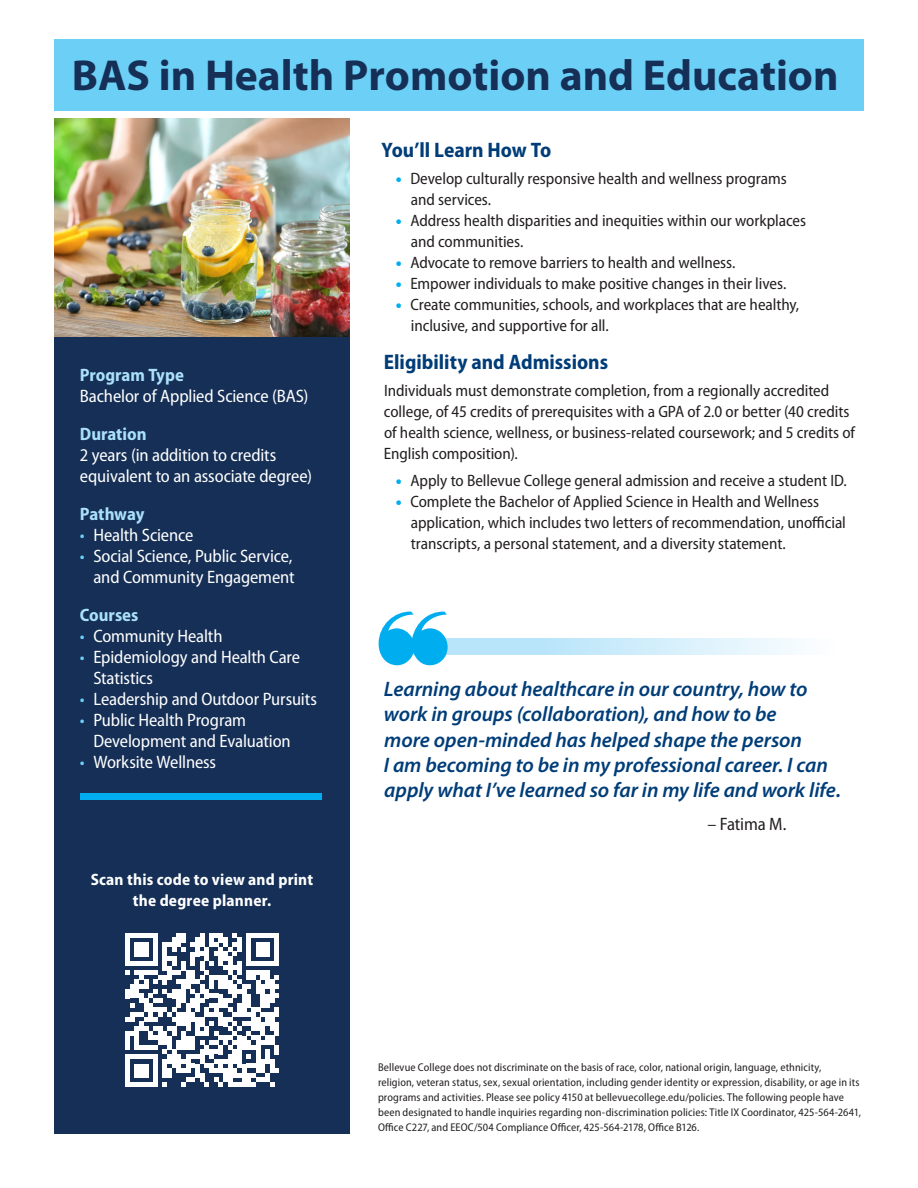
<style>
.page{position:relative;width:918px;height:1188px;background:#fff}
.page>*{position:absolute;margin:0;border:0;box-sizing:border-box;transform-origin:0 0}
.backhead_DEGREE{font:700 43.5px "Myriad Pro";color:#152f56}
.back_QUOTE{font:italic 600 21px/25.2px "Myriad Pro";letter-spacing:-.005em;color:#003d78}
.body_SUBHEAD{font:700 semi-condensed 21px "Myriad Pro";color:#003d78}
.back_side_TEXT{font:semi-condensed 18px/21px "Myriad Pro";letter-spacing:-.01em;color:#fff}
.back_side_SUBHEAD{font:700 semi-condensed 18px "Myriad Pro";color:#aae0f9}
.back_QUOTE_NAME{font:semi-condensed 18px "Myriad Pro";letter-spacing:-.01em;color:#231f20}
.body_TEXT2BULLET{font:semi-condensed 16.5px/21px "Myriad Pro";letter-spacing:-.005em;color:#231f20}
.t1{font:700 semi-condensed 16.5px/21px "Myriad Pro";letter-spacing:.01em;color:#fff;text-align:center}
.back_LEGAL{font:semi-condensed 11.25px/15px "Myriad Pro";letter-spacing:.01em;color:#231f20}
.s1{color:#6bcff6}
.s2{font-weight:900;font-stretch:normal;color:#00aeef}
</style>
<div class="page">
<div style="left:54px;top:119px;width:296px;height:1015px;background:#152f56"></div>
<div style="left:80px;top:794px;width:242px;height:6px;background:#00aeef"></div>
<div style="left:54px;top:39px;width:810px;height:71px;background:#6bcff6"></div>
<svg style="left:125px;top:933px;width:154px;height:154px"></svg>
<img style="left:54px;top:119px;width:296px;height:218px">
<svg style="left:448px;top:638px;width:348px;height:16px;background:#ceecfb"></svg>
<svg style="left:379px;top:611px;width:69px;height:54px"></svg>
<p class="backhead_DEGREE" style="left:72px;top:51px;width:768px">BAS in Health Promotion and Education</p>
<p class="back_side_SUBHEAD" style="left:80px;top:365px;width:106px">Program Type</p>
<p class="back_side_TEXT" style="left:80px;top:386px;width:230px">Bachelor of Applied Science (BAS)</p>
<p class="back_side_SUBHEAD" style="left:80px;top:424px;width:68px">Duration</p>
<p class="back_side_TEXT" style="left:80px;top:445px;width:234px">2 years (in addition to credits equivalent to an associate degree)</p>
<p class="back_side_SUBHEAD" style="left:80px;top:504px;width:66px">Pathway</p>
<p class="back_side_TEXT" style="left:80px;top:525px;width:115px"><span class="s1">•</span> Health Science</p>
<p class="back_side_TEXT" style="left:80px;top:546px;width:216px;text-align:right"><span class="s1">•</span> Social Science, Public Service, and Community Engagement</p>
<p class="back_side_SUBHEAD" style="left:80px;top:605px;width:60px">Courses</p>
<p class="back_side_TEXT" style="left:80px;top:626px;width:144px"><span class="s1">•</span> Community Health</p>
<p class="back_side_TEXT" style="left:93px;top:647px;width:208px;text-indent:-14px"><span class="s1">•</span> Epidemiology and Health Care<br>Statistics</p>
<p class="back_side_TEXT" style="left:80px;top:689px;width:239px"><span class="s1">•</span> Leadership and Outdoor Pursuits</p>
<p class="back_side_TEXT" style="left:93px;top:710px;width:199px;text-indent:-14px"><span class="s1">•</span> Public Health Program<br>Development and Evaluation</p>
<p class="back_side_TEXT" style="left:80px;top:752px;width:138px"><span class="s1">•</span> Worksite Wellness</p>
<p class="t1" style="left:91px;top:869px;width:224px">Scan this code to view and print the degree planner.</p>
<p class="body_SUBHEAD" style="left:382px;top:138px;width:171px">You’ll Learn How To</p>
<p class="body_TEXT2BULLET" style="left:411px;top:168px;width:378px;text-indent:-15px"><span class="s2">•</span> Develop culturally responsive health and wellness programs and services.</p>
<p class="body_TEXT2BULLET" style="left:411px;top:210px;width:397px;text-indent:-15px"><span class="s2">•</span> Address health disparities and inequities within our workplaces and communities.</p>
<p class="body_TEXT2BULLET" style="left:396px;top:252px;width:341px"><span class="s2">•</span> Advocate to remove barriers to health and wellness.</p>
<p class="body_TEXT2BULLET" style="left:396px;top:273px;width:392px"><span class="s2">•</span> Empower individuals to make positive changes in their lives.</p>
<p class="body_TEXT2BULLET" style="left:411px;top:294px;width:390px;text-indent:-15px"><span class="s2">•</span> Create communities, schools, and workplaces that are healthy, inclusive, and supportive for all.</p>
<p class="body_SUBHEAD" style="left:384px;top:351px;width:226px">Eligibility and Admissions</p>
<p class="body_TEXT2BULLET" style="left:384px;top:381px;width:473px">Individuals must demonstrate completion, from a regionally accredited college, of 45 credits of prerequisites with a GPA of 2.0 or better (40 credits of health science, wellness, or business-related coursework; and 5 credits of English composition).</p>
<p class="body_TEXT2BULLET" style="left:396px;top:471px;width:453px"><span class="s2">•</span> Apply to Bellevue College general admission and receive a student ID.</p>
<p class="body_TEXT2BULLET" style="left:411px;top:492px;width:437px;text-indent:-15px"><span class="s2">•</span> Complete the Bachelor of Applied Science in Health and Wellness application, which includes two letters of recommendation, unofficial transcripts, a personal statement, and a diversity statement.</p>
<p class="back_QUOTE" style="left:384px;top:677px;width:459px">Learning about healthcare in our country, how to work in groups (collaboration), and how to be<br>more open-minded has helped shape the person<br>I am becoming to be in my professional career. I can apply what I’ve learned so far in my life and work life.</p>
<p class="back_QUOTE_NAME" style="left:707px;top:814px;width:81px">– Fatima M.</p>
<p class="back_LEGAL" style="left:378px;top:1060px;width:484px">Bellevue College does not discriminate on the basis of race, color, national origin, language, ethnicity,<br>religion, veteran status, sex, sexual orientation, including gender identity or expression, disability, or age in its programs and activities. Please see policy 4150 at bellevuecollege.edu/policies. The following people have been designated to handle inquiries regarding non-discrimination policies: Title IX Coordinator, 425-564-2641, Office C227, and EEOC/504 Compliance Officer, 425-564-2178, Office B126.</p>
</div>
